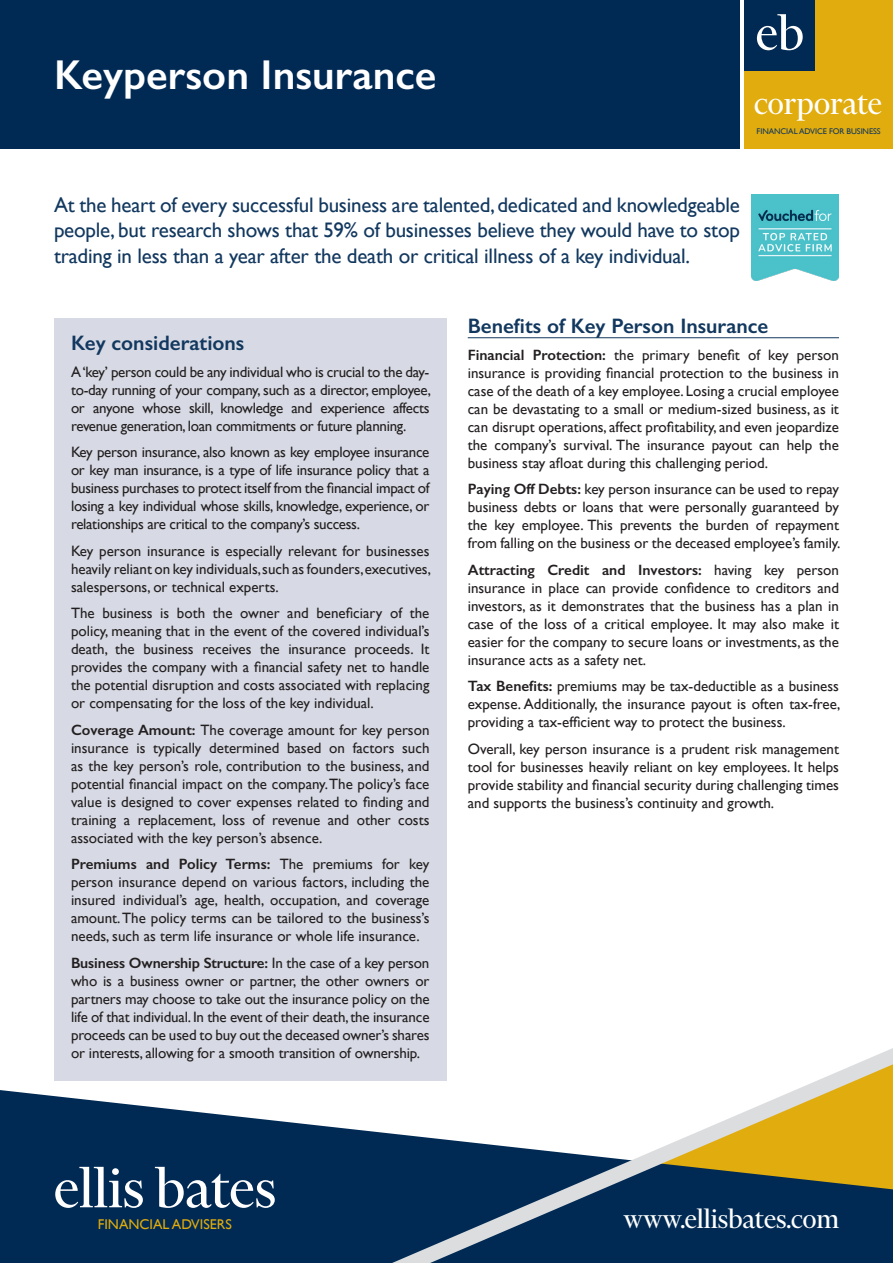
<style>
.page{position:relative;width:893px;height:1263px;background:#fff}
.page>*{position:absolute;margin:0;border:0;box-sizing:border-box;transform-origin:0 0}
.t1{font:62.25px "Financier Display";color:#fff}
.t2{font:600 41.85px "Gill Sans";color:#fff}
.t3{font:35.25px "Financier Display";color:#fff}
.t4{font:30px "Financier Display";color:#fff}
.t5{font:21px/25.2px "Gill Sans";letter-spacing:-.01em;color:#12385f;text-align:justify}
.t6{font:600 21px "Gill Sans";color:#12385f}
.t7{font:15px/18px "Gill Sans";color:#231f20;text-align:justify}
.t8{font:14.1px "Gill Sans";color:#e1ac0d}
.t9{font:8.25px "Gill Sans";letter-spacing:-.01em;color:#12385f}
.s1{font-weight:600}
</style>
<div class="page">
<svg style="left:0;top:1090px;width:271px;height:173px;background:#163c62"></svg>
<svg style="left:271px;top:994px;width:622px;height:269px"></svg>
<hr style="left:468px;top:337px;width:371px;height:1px;background:#12385f">
<div style="left:744px;top:0;width:149px;height:149px;background:#e1ac0d"></div>
<div style="left:0;top:0;width:740px;height:149px;background:#002a54"></div>
<div style="left:744px;top:0;width:71px;height:71px;background:#002a54"></div>
<svg style="left:757px;top:14px;width:46px;height:36px"></svg>
<img style="left:751px;top:195px;width:88px;height:85px">
<div style="left:54px;top:318px;width:392px;height:762px;background:#d7dae4"></div>
<h2 class="t2" style="left:54px;top:49px;width:384px">Keyperson Insurance</h2>
<h3 class="t3" style="left:754px;top:85px;width:129px">corporate</h3>
<p class="t9" style="left:757px;top:126px;width:125px">FINANCIAL ADVICE FOR BUSINESS</p>
<p class="t5" style="left:54px;top:192px;width:687px">At the heart of every successful business are talented, dedicated and knowledgeable people, but research shows that 59% of businesses believe they would have to stop trading in less than a year after the death or critical illness of a key individual.</p>
<h3 class="t6" style="left:71px;top:330px;width:175px">Key considerations</h3>
<p class="t7" style="left:71px;top:362px;width:361px">A ‘key’ person could be any individual who is crucial to the day&shy;to-day running of your company, such as a director, employee, or anyone whose skill, knowledge and experience affects revenue generation, loan commitments or future planning.</p>
<p class="t7" style="left:71px;top:443px;width:360px">Key person insurance, also known as key employee insurance or key man insurance, is a type of life insurance policy that a business purchases to protect itself from the financial impact of losing a key individual whose skills, knowledge, experience, or relationships are critical to the company’s success.</p>
<p class="t7" style="left:71px;top:541px;width:361px">Key person insurance is especially relevant for businesses heavily reliant on key individuals, such as founders, executives, salespersons, or technical experts.</p>
<p class="t7" style="left:71px;top:604px;width:360px">The business is both the owner and beneficiary of the policy, meaning that in the event of the covered individual’s death, the business receives the insurance proceeds. It provides the company with a financial safety net to handle the potential disruption and costs associated with replacing or compensating for the loss of the key individual.</p>
<p class="t7" style="left:71px;top:720px;width:360px"><span class="s1">Coverage Amount:</span> The coverage amount for key person insurance is typically determined based on factors such as the key person’s role, contribution to the business, and potential financial impact on the company. The policy’s face value is designed to cover expenses related to finding and training a replacement, loss of revenue and other costs associated with the key person’s absence.</p>
<p class="t7" style="left:71px;top:855px;width:360px"><span class="s1">Premiums and Policy Terms:</span> The premiums for key person insurance depend on various factors, including the insured individual’s age, health, occupation, and coverage amount. The policy terms can be tailored to the business’s needs, such as term life insurance or whole life insurance.</p>
<p class="t7" style="left:71px;top:953px;width:360px"><span class="s1">Business Ownership Structure:</span> In the case of a key person who is a business owner or partner, the other owners or partners may choose to take out the insurance policy on the life of that individual. In the event of their death, the insurance proceeds can be used to buy out the deceased owner’s shares or interests, allowing for a smooth transition of ownership.</p>
<h3 class="t6" style="left:468px;top:313px;width:302px">Benefits of Key Person Insurance</h3>
<p class="t7" style="left:468px;top:345px;width:373px"><span class="s1">Financial Protection:</span> the primary benefit of key person insurance is providing financial protection to the business in case of the death of a key employee. Losing a crucial employee can be devastating to a small or medium-sized business, as it can disrupt operations, affect profitability, and even jeopardize the company’s survival. The insurance payout can help the business stay afloat during this challenging period.</p>
<p class="t7" style="left:468px;top:480px;width:374px"><span class="s1">Paying Off Debts:</span> key person insurance can be used to repay business debts or loans that were personally guaranteed by the key employee. This prevents the burden of repayment from falling on the business or the deceased employee’s family.</p>
<p class="t7" style="left:468px;top:560px;width:373px"><span class="s1">Attracting Credit and Investors:</span> having key person insurance in place can provide confidence to creditors and investors, as it demonstrates that the business has a plan in case of the loss of a critical employee. It may also make it easier for the company to secure loans or investments, as the insurance acts as a safety net.</p>
<p class="t7" style="left:468px;top:677px;width:374px"><span class="s1">Tax Benefits:</span> premiums may be tax-deductible as a business expense. Additionally, the insurance payout is often tax-free, providing a tax-efficient way to protect the business.</p>
<p class="t7" style="left:468px;top:739px;width:373px">Overall, key person insurance is a prudent risk management tool for businesses heavily reliant on key employees. It helps provide stability and financial security during challenging times and supports the business’s continuity and growth.</p>
<h1 class="t1" style="left:54px;top:1156px;width:224px">ellis bates</h1>
<p class="t8" style="left:98px;top:1216px;width:136px">FINANCIAL ADVISERS</p>
<h3 class="t4" style="left:623px;top:1204px;width:217px">www.ellisbates.com</h3>
</div>
